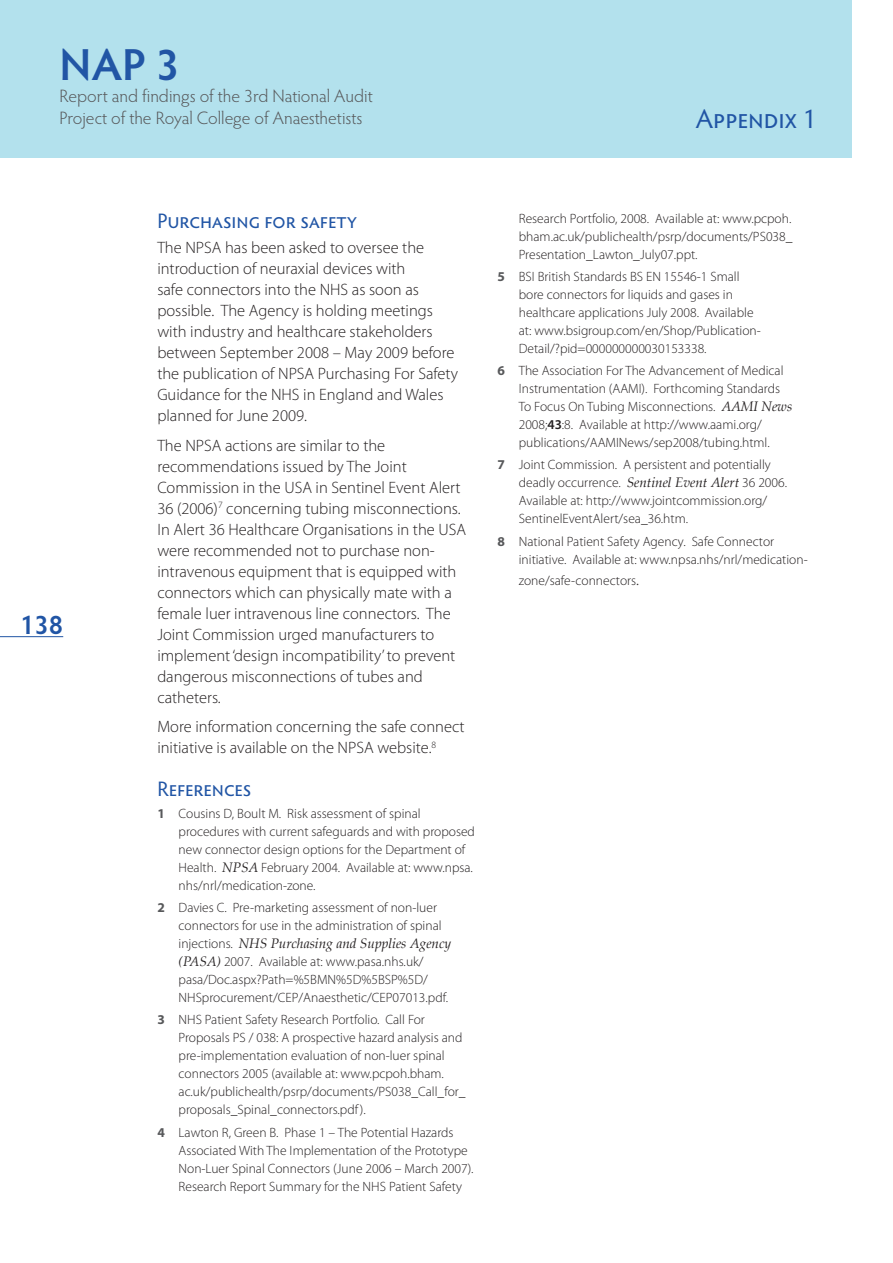
<style>
.page{position:relative;width:893px;height:1263px;background:#fff}
.page>*{position:absolute;margin:0;border:0;box-sizing:border-box;transform-origin:0 0}
.t1{font:600 45px "Hypatia Sans Pro";color:#2155a5}
.t2{font:27px "Hypatia Sans Pro";color:#2155a5}
.t3{font:600 27px "Hypatia Sans Pro";color:#2155a5}
.t4{font:21px "Hypatia Sans Pro";color:#2155a5}
.t5{font:300 18px/21.6px "Hypatia Sans Pro";color:#57585a}
.t6{font:300 16.5px/21px "Myriad Pro";color:#231f20}
.t7{font:300 13.5px/18px "Myriad Pro";color:#231f20}
.t8{font:italic 13.5px "Palatino";color:#231f20}
.s1{font-weight:700;color:#57585a}
.s2{font-family:"Palatino";font-weight:400;font-style:italic}
.s3{font-family:"Myriad Pro";font-weight:300;font-style:normal}
.s4{font-weight:600}
.s5{font-size:16.5px}
</style>
<div class="page">
<div style="left:0;top:0;width:852px;height:157px;background:#b3e1ed"></div>
<hr style="left:0;top:636px;width:63px;height:1px;background:#2155a5">
<h1 class="t1" style="left:60px;top:34px;width:122px">NAP 3</h1>
<h3 class="t5" style="left:60px;top:85px;width:315px">Report and findings of the 3rd National Audit<br>Project of the Royal College of Anaesthetists</h3>
<h2 class="t2" style="left:696px;top:100px;width:122px">Appendix 1</h2>
<h2 class="t3" style="left:20px;top:606px;width:45px">138</h2>
<h3 class="t4" style="left:157px;top:207px;width:201px">Purchasing for safety</h3>
<p class="t6" style="left:157px;top:237px;width:302px">The NPSA has been asked to oversee the introduction of neuraxial devices with<br>safe connectors into the NHS as soon as possible. The Agency is holding meetings with industry and healthcare stakeholders between September 2008 – May 2009 before the publication of NPSA Purchasing For Safety Guidance for the NHS in England and Wales planned for June 2009.</p>
<p class="t6" style="left:157px;top:435px;width:310px">The NPSA actions are similar to the recommendations issued by The Joint Commission in the USA in Sentinel Event Alert 36 (2006)<sup>7</sup> concerning tubing misconnections.<br>In Alert 36 Healthcare Organisations in the USA were recommended not to purchase non&shy;intravenous equipment that is equipped with connectors which can physically mate with a female luer intravenous line connectors. The Joint Commission urged manufacturers to implement ‘design incompatibility’ to prevent dangerous misconnections of tubes and catheters.</p>
<p class="t6" style="left:157px;top:716px;width:309px">More information concerning the safe connect initiative is available on the NPSA website.<sup>8</sup></p>
<h3 class="t4" style="left:157px;top:774px;width:96px">References</h3>
<p class="t7" style="left:179px;top:804px;width:298px;text-indent:-21px"><span class="s1">1</span> Cousins D, Boult M. Risk assessment of spinal procedures with current safeguards and with proposed new connector design options for the Department of Health. <span class="s2">NPSA</span> February 2004. Available at: www.npsa. nhs/nrl/medication-zone.</p>
<p class="t7" style="left:179px;top:898px;width:265px;text-indent:-21px"><span class="s1">2</span> Davies C. Pre-marketing assessment of non-luer connectors for use in the administration of spinal</p>
<p class="t8" style="left:179px;top:935px;width:274px"><span class="s3">injections.</span> NHS Purchasing and Supplies Agency</p>
<p class="t7" style="left:179px;top:952px;width:271px"><span class="s2">(PASA)</span> 2007. Available at: www.pasa.nhs.uk/ pasa/Doc.aspx?Path=%5BMN%5D%5BSP%5D/<br>NHSprocurement/CEP/Anaesthetic/CEP07013.pdf.</p>
<p class="t7" style="left:179px;top:1011px;width:288px;text-indent:-21px"><span class="s1">3</span> NHS Patient Safety Research Portfolio. Call For Proposals PS / 038: A prospective hazard analysis and pre-implementation evaluation of non-luer spinal connectors 2005 (available at: www.pcpoh.bham. ac.uk/publichealth/psrp/documents/PS038_Call_for_ proposals_Spinal_connectors.pdf ).</p>
<p class="t7" style="left:179px;top:1123px;width:296px;text-indent:-21px"><span class="s1">4</span> Lawton R, Green B. Phase 1 – The Potential Hazards Associated With The Implementation of the Prototype Non-Luer Spinal Connectors (June 2006 – March 2007).<br>Research Report Summary for the NHS Patient Safety</p>
<p class="t7" style="left:519px;top:209px;width:275px;text-align:justify">Research Portfolio, 2008. Available at: www.pcpoh. bham.ac.uk/publichealth/psrp/documents/PS038_ Presentation_Lawton_July07.ppt.</p>
<p class="t7" style="left:519px;top:267px;width:244px;text-indent:-21px"><span class="s1">5</span> BSI British Standards BS EN 15546-1 Small bore connectors for liquids and gases in healthcare applications July 2008. Available at: www.bsigroup.com/en/Shop/Publication-Detail/?pid=000000000030153338.</p>
<p class="t7" style="left:519px;top:361px;width:275px;text-indent:-21px"><span class="s1">6</span> The Association For The Advancement of Medical Instrumentation (AAMI). Forthcoming Standards To Focus On Tubing Misconnections. <span class="s2">AAMI News </span>2008;<span class="s4">43</span>:8. Available at http://www.aami.org/ publications/AAMINews/sep2008/tubing.html.</p>
<p class="t7" style="left:519px;top:456px;width:270px;text-indent:-21px"><span class="s1">7</span> Joint Commission. A persistent and potentially deadly occurrence. <span class="s2">Sentinel Event Alert</span> 36 2006.<br>Available at: http://www.jointcommission.org/ SentinelEventAlert/sea_36.htm.</p>
<p class="t7" style="left:519px;top:532px;width:290px;text-indent:-21px"><span class="s1">8</span> National Patient Safety Agency. Safe Connector initiative. Available at: www.npsa.nhs/nrl/medication-</p>
<p class="t7" style="left:519px;top:571px;width:122px">zone/safe-connectors<span class="s5">.</span></p>
</div>
